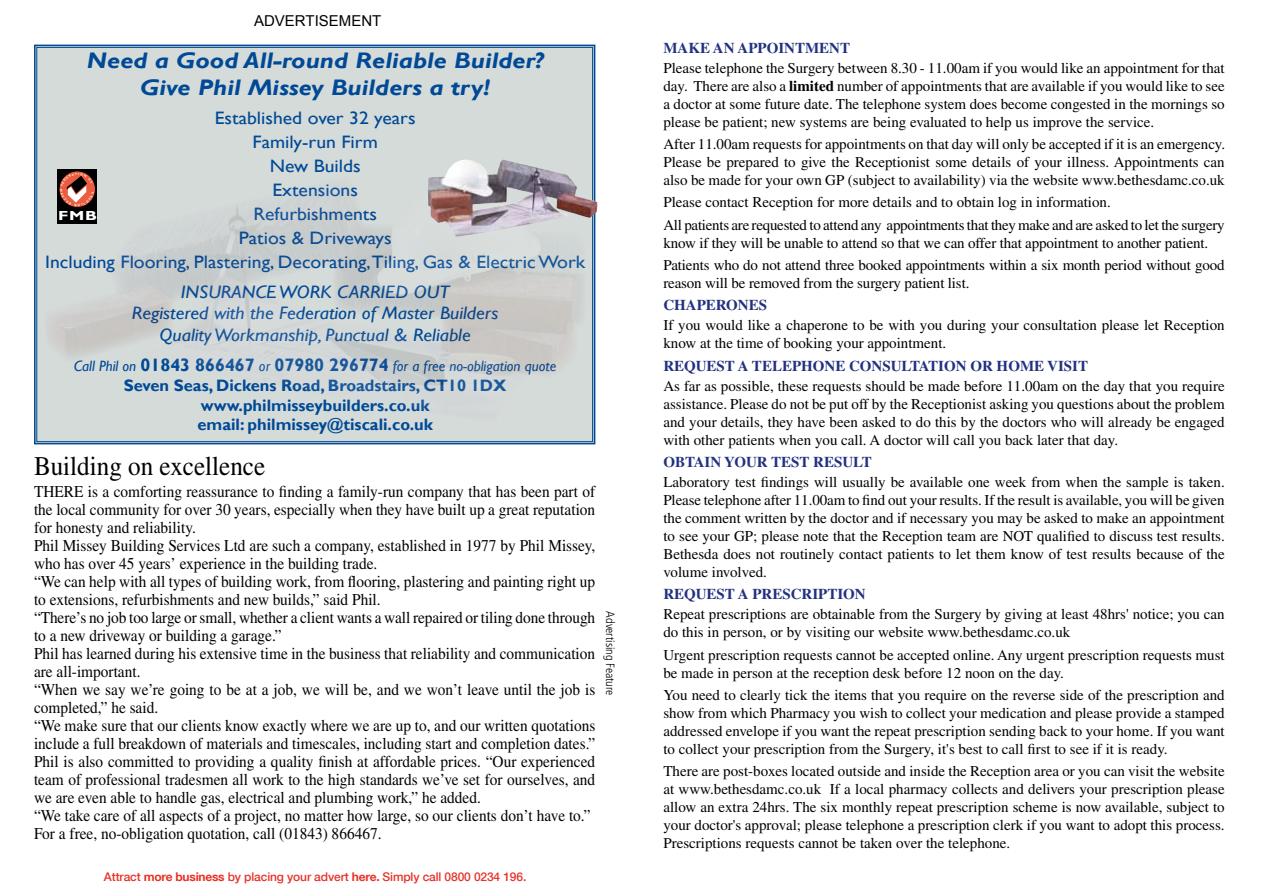
<style>
.page{position:relative;width:1263px;height:893px;background:#fff}
.page>*{position:absolute;margin:0;border:0;box-sizing:border-box;transform-origin:0 0}
.t1{font:27px "Times LT Std";color:#000;scale:.93 1}
.t2{font:italic 700 22.5px/27px "Gill Sans";color:#004996;text-align:center;scale:1.15 1}
.t3{font:18px/24px "Gill Sans";color:#004996;text-align:center;scale:1.09 1}
.t4{font:italic 18px/21.6px "Gill Sans";color:#004996;text-align:center;scale:1.1 1}
.t5{font:16.5px/18px "Times LT Std";color:#000;scale:.93 1}
.t6{font:700 16.5px/19.8px "Gill Sans";color:#004996;text-align:center}
.t7{font:15px/18px "Times LT Std";color:#000;text-align:justify}
.t8{font:700 15px "Times LT Std";color:#22317f}
.t9{font:italic 15px "Gill Sans";color:#004996}
.t10{font:15px "Arial";color:#000}
.t11{font:700 13.2px "Gill Sans";color:#fff;scale:1.3 1}
.t12{font:500 12px "Helvetica Neue LT Com";letter-spacing:-.01em;color:#e63329}
.t13{font:300 condensed 12px "Frutiger";color:#000}
.s1{font-weight:700;font-style:normal;font-size:18px}
.s2{font-weight:700}
</style>
<div class="page">
<svg style="left:34px;top:44px;width:562px;height:401px;background:#cdd4d4"></svg>
<div style="left:57px;top:169px;width:40px;height:55px;background:#000"></div>
<div style="left:59px;top:171px;width:37px;height:37px;border:1px solid #000;border-radius:50%"></div>
<img style="left:428px;top:159px;width:169px;height:78px">
<img style="left:89px;top:177px;width:254px;height:122px">
<svg style="left:60px;top:173px;width:34px;height:33px"></svg>
<p class="t10" style="left:254px;top:11px;width:129px">ADVERTISEMENT</p>
<h2 class="t2" style="left:87px;top:48px;width:398px">Need a Good All-round Reliable Builder?<br>Give Phil Missey Builders a try!</h2>
<p class="t3" style="left:45px;top:106px;width:497px">Established over 32 years<br>Family-run Firm<br>New Builds<br>Extensions<br>Refurbishments<br>Patios &amp; Driveways<br>Including Flooring, Plastering, Decorating,Tiling, Gas &amp; Electric Work</p>
<p class="t4" style="left:132px;top:281px;width:335px">INSURANCE WORK CARRIED OUT<br>Registered with the Federation of Master Builders<br>Quality Workmanship, Punctual &amp; Reliable</p>
<p class="t9" style="left:74px;top:357px;width:484px">Call Phil on <span class="s1">01843 866467</span> or <span class="s1">07980 296774</span> for a free no-obligation quote</p>
<p class="t6" style="left:124px;top:376px;width:384px">Seven Seas, Dickens Road, Broadstairs, CT10 1DX www.philmisseybuilders.co.uk<br>email: philmissey@tiscali.co.uk</p>
<h1 class="t1" style="left:34px;top:451px;width:250px">Building on excellence</h1>
<p class="t5" style="left:34px;top:483px;width:605px">THERE is a comforting reassurance to finding a family-run company that has been part of the local community for over 30 years, especially when they have built up a great reputation for honesty and reliability.<br>Phil Missey Building Services Ltd are such a company, established in 1977 by Phil Missey, who has over 45 years’ experience in the building trade.<br>“We can help with all types of building work, from flooring, plastering and painting right up to extensions, refurbishments and new builds,” said Phil.<br>“There’s no job too large or small, whether a client wants a wall repaired or tiling done through to a new driveway or building a garage.”<br>Phil has learned during his extensive time in the business that reliability and communication are all-important.<br>“When we say we’re going to be at a job, we will be, and we won’t leave until the job is completed,” he said.<br>“We make sure that our clients know exactly where we are up to, and our written quotations include a full breakdown of materials and timescales, including start and completion dates.” Phil is also committed to providing a quality finish at affordable prices. “Our experienced team of professional tradesmen all work to the high standards we’ve set for ourselves, and we are even able to handle gas, electrical and plumbing work,” he added.<br>“We take care of all aspects of a project, no matter how large, so our clients don’t have to.” For a free, no-obligation quotation, call (01843) 866467.</p>
<p class="t11" style="left:58px;top:207px;width:31px">FMB</p>
<p class="t13" style="left:617px;top:611px;width:86px;rotate:90deg">Advertising Feature</p>
<p class="t12" style="left:104px;top:870px;width:424px">Attract <span class="s2">more business</span> by placing your advert <span class="s2">here.</span> Simply call 0800 0234 196.</p>
<p class="t8" style="left:663px;top:39px;width:188px">MAKE AN APPOINTMENT</p>
<p class="t7" style="left:663px;top:59px;width:563px">Please telephone the Surgery between 8.30 - 11.00am if you would like an appointment for that day. There are also a <span class="s2">limited</span> number of appointments that are available if you would like to see a doctor at some future date. The telephone system does become congested in the mornings so please be patient; new systems are being evaluated to help us improve the service.</p>
<p class="t7" style="left:663px;top:135px;width:563px">After 11.00am requests for appointments on that day will only be accepted if it is an emergency.<br>Please be prepared to give the Receptionist some details of your illness. Appointments can also be made for your own GP (subject to availability) via the website www.bethesdamc.co.uk</p>
<p class="t7" style="left:663px;top:191px;width:563px;line-height:22.2px">Please contact Reception for more details and to obtain log in information.<br>All patients are requested to attend any appointments that they make and are asked to let the surgery</p>
<p class="t7" style="left:663px;top:231px;width:563px;line-height:22.2px">know if they will be unable to attend so that we can offer that appointment to another patient.<br>Patients who do not attend three booked appointments within a six month period without good</p>
<p class="t7" style="left:663px;top:274px;width:308px">reason will be removed from the surgery patient list.</p>
<p class="t8" style="left:663px;top:296px;width:105px">CHAPERONES</p>
<p class="t7" style="left:663px;top:316px;width:563px">If you would like a chaperone to be with you during your consultation please let Reception know at the time of booking your appointment.</p>
<p class="t8" style="left:663px;top:356px;width:426px">REQUEST A TELEPHONE CONSULTATION OR HOME VISIT</p>
<p class="t7" style="left:663px;top:377px;width:563px">As far as possible, these requests should be made before 11.00am on the day that you require assistance. Please do not be put off by the Receptionist asking you questions about the problem and your details, they have been asked to do this by the doctors who will already be engaged with other patients when you call. A doctor will call you back later that day.</p>
<p class="t8" style="left:663px;top:453px;width:210px">OBTAIN YOUR TEST RESULT</p>
<p class="t7" style="left:663px;top:473px;width:563px">Laboratory test findings will usually be available one week from when the sample is taken.<br>Please telephone after 11.00am to find out your results. If the result is available, you will be given the comment written by the doctor and if necessary you may be asked to make an appointment to see your GP; please note that the Reception team are NOT qualified to discuss test results.<br>Bethesda does not routinely contact patients to let them know of test results because of the volume involved.</p>
<p class="t8" style="left:663px;top:585px;width:204px">REQUEST A PRESCRIPTION</p>
<p class="t7" style="left:663px;top:605px;width:563px">Repeat prescriptions are obtainable from the Surgery by giving at least 48hrs' notice; you can do this in person, or by visiting our website www.bethesdamc.co.uk</p>
<p class="t7" style="left:663px;top:646px;width:563px">Urgent prescription requests cannot be accepted online. Any urgent prescription requests must be made in person at the reception desk before 12 noon on the day.</p>
<p class="t7" style="left:663px;top:686px;width:563px">You need to clearly tick the items that you require on the reverse side of the prescription and show from which Pharmacy you wish to collect your medication and please provide a stamped addressed envelope if you want the repeat prescription sending back to your home. If you want to collect your prescription from the Surgery, it's best to call first to see if it is ready.</p>
<p class="t7" style="left:663px;top:762px;width:563px">There are post-boxes located outside and inside the Reception area or you can visit the website at www.bethesdamc.co.uk If a local pharmacy collects and delivers your prescription please allow an extra 24hrs. The six monthly repeat prescription scheme is now available, subject to your doctor's approval; please telephone a prescription clerk if you want to adopt this process.<br>Prescriptions requests cannot be taken over the telephone.</p>
</div>
